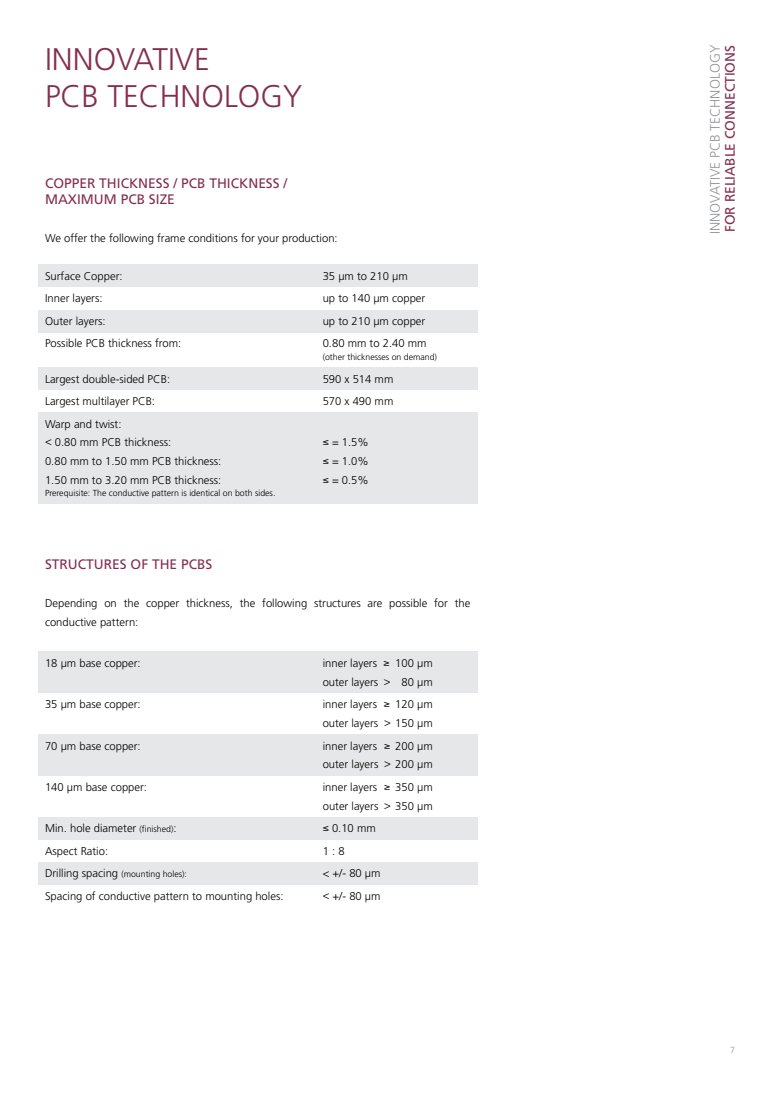
<style>
.page{position:relative;width:780px;height:1099px;background:#fff}
.page>*{position:absolute;margin:0;border:0;box-sizing:border-box;transform-origin:0 0}
.t1{font:300 31.25px/37.5px "Frutiger";color:#842f50}
.t2{font:13.75px "Frutiger";color:#842f50}
.t3{font:300 13.75px "Frutiger";color:#939598}
.t4{font:300 11.25px/18.8px "Frutiger";color:#000}
.t5{font:300 8.75px "Frutiger";color:#000}
.t6{font:300 8.75px "Frutiger";color:#939598}
.s1{font-size:8.75px}
.s2{font-size:11.25px}
</style>
<div class="page">
<div style="left:38px;top:412px;width:439px;height:91px;background:#e6e7e8"></div>
<div style="left:38px;top:862px;width:439px;height:22px;background:#e6e7e8"></div>
<div style="left:38px;top:734px;width:439px;height:41px;background:#e6e7e8"></div>
<div style="left:38px;top:817px;width:439px;height:22px;background:#e6e7e8"></div>
<div style="left:38px;top:652px;width:439px;height:41px;background:#e6e7e8"></div>
<div style="left:38px;top:367px;width:439px;height:23px;background:#e6e7e8"></div>
<div style="left:38px;top:310px;width:439px;height:22px;background:#e6e7e8"></div>
<div style="left:38px;top:265px;width:439px;height:22px;background:#e6e7e8"></div>
<h1 class="t1" style="left:45px;top:40px;width:258px">INNOVATIVE<br>PCB TECHNOLOGY</h1>
<p class="t2" style="left:45px;top:175px;width:145px">COPPER THICKNESS / PCB</p>
<p class="t2" style="left:209px;top:175px;width:79px">THICKNESS /</p>
<p class="t2" style="left:45px;top:192px;width:12px">MAX</p>
<p class="t2" style="left:77px;top:192px;width:16px">IMUM</p>
<p class="t2" style="left:121px;top:192px;width:9px">PCB</p>
<p class="t2" style="left:149px;top:192px;width:27px">SIZE</p>
<p class="t4" style="left:45px;top:229px;width:294px">We offer the following frame conditions for your production:</p>
<p class="t4" style="left:45px;top:267px;width:79px">Surface Copper:</p>
<p class="t4" style="left:323px;top:267px;width:87px">35 µm to 210 µm</p>
<p class="t4" style="left:45px;top:289px;width:59px">Inner layers:</p>
<p class="t4" style="left:323px;top:289px;width:104px">up to 140 μm copper</p>
<p class="t4" style="left:45px;top:312px;width:62px">Outer layers:</p>
<p class="t4" style="left:323px;top:312px;width:104px">up to 210 μm copper</p>
<p class="t4" style="left:45px;top:334px;width:138px">Possible PCB thickness from:</p>
<p class="t4" style="left:323px;top:334px;width:105px">0.80 mm to 2.40 mm</p>
<p class="t5" style="left:322px;top:352px;width:116px">(other thicknesses on demand)</p>
<p class="t4" style="left:45px;top:369px;width:127px">Largest double-sided PCB:</p>
<p class="t4" style="left:323px;top:369px;width:72px">590 x 514 mm</p>
<p class="t4" style="left:45px;top:392px;width:111px">Largest multilayer PCB:</p>
<p class="t4" style="left:323px;top:392px;width:72px">570 x 490 mm</p>
<p class="t4" style="left:45px;top:414px;width:128px">Warp and twist:<br>&lt; 0.80 mm PCB thickness:</p>
<p class="t4" style="left:323px;top:433px;width:48px">≤ = 1.5%</p>
<p class="t4" style="left:45px;top:452px;width:178px">0.80 mm to 1.50 mm PCB thickness:</p>
<p class="t4" style="left:323px;top:452px;width:48px">≤ = 1.0%</p>
<p class="t4" style="left:45px;top:470px;width:178px">1.50 mm to 3.20 mm PCB thickness:</p>
<p class="t4" style="left:323px;top:470px;width:48px">≤ = 0.5%</p>
<p class="t5" style="left:45px;top:488px;width:232px">Prerequisite: The conductive pattern is identical on both sides.</p>
<p class="t2" style="left:45px;top:556px;width:24px">STRUC</p>
<p class="t2" style="left:86px;top:556px;width:128px">TURES OF THE PCBS</p>
<p class="t4" style="left:45px;top:593px;width:427px">Depending on the copper thickness, the following structures are possible for the conductive pattern:</p>
<p class="t4" style="left:45px;top:653px;width:97px">18 µm base copper:</p>
<p class="t4" style="left:323px;top:653px;width:112px">inner layers ≥ 100 µm outer layers &gt; 80 µm</p>
<p class="t4" style="left:45px;top:695px;width:97px">35 µm base copper:</p>
<p class="t4" style="left:323px;top:695px;width:112px">inner layers ≥ 120 µm outer layers &gt; 150 µm</p>
<p class="t4" style="left:45px;top:736px;width:97px">70 µm base copper:</p>
<p class="t4" style="left:323px;top:736px;width:112px">inner layers ≥ 200 µm outer layers &gt; 200 µm</p>
<p class="t4" style="left:45px;top:777px;width:103px">140 µm base copper:</p>
<p class="t4" style="left:323px;top:777px;width:112px">inner layers ≥ 350 µm outer layers &gt; 350 µm</p>
<p class="t4" style="left:45px;top:819px;width:133px">Min. hole diameter <span class="s1">(finished)</span>:</p>
<p class="t4" style="left:322px;top:818px;width:55px">≤ 0.10 mm</p>
<p class="t4" style="left:45px;top:841px;width:65px">Aspect Ratio:</p>
<p class="t4" style="left:323px;top:841px;width:23px">1 : 8</p>
<p class="t5" style="left:45px;top:869px;width:143px"><span class="s2">Drilling spacing</span> (mounting holes):</p>
<p class="t4" style="left:322px;top:863px;width:59px">&lt; +/- 80 µm</p>
<p class="t4" style="left:45px;top:886px;width:240px">Spacing of conductive pattern to mounting holes:</p>
<p class="t4" style="left:322px;top:886px;width:59px">&lt; +/- 80 µm</p>
<p class="t3" style="left:707px;top:234px;width:191px;rotate:-90deg">INNOVATIVE PCB TECHNOLOGY</p>
<p class="t2" style="left:722px;top:232px;width:188px;rotate:-90deg">for re liable connections</p>
<p class="t6" style="left:730px;top:1044px;width:6px">7</p>
</div>
